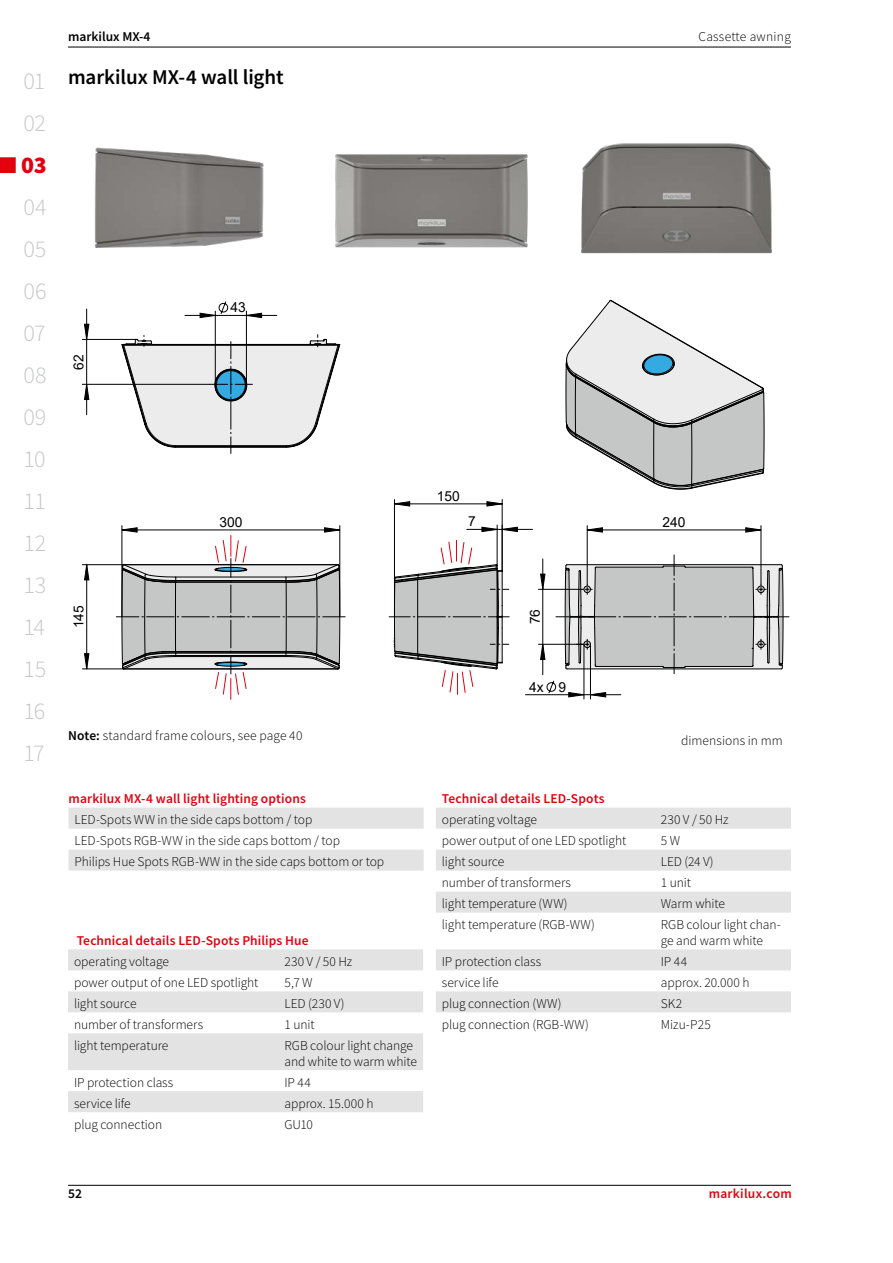
<style>
.page{position:relative;width:893px;height:1263px;background:#fff}
.page>*{position:absolute;margin:0;border:0;box-sizing:border-box;transform-origin:0 0}
.t1{font:300 24px/42px "Source Sans Pro";color:#c5c6c6}
.t2{font:900 24px "Source Sans Pro";color:#e3000f}
.t3{font:600 21px "Source Sans Pro";letter-spacing:-.005em;color:#000}
.t4{font:13.8px "Arial";color:#000}
.t5{font:300 13.5px/21px "Source Sans Pro";letter-spacing:-.005em;color:#000}
.t6{font:600 13.5px "Source Sans Pro";letter-spacing:.01em;color:#e3000f}
.t7{font:600 13.5px "Source Sans Pro";color:#000}
.t8{font:300 13.5px "Source Sans Pro";letter-spacing:.02em;color:#000}
.s1{font-weight:600}
</style>
<div class="page">
<div style="left:0;top:157px;width:16px;height:16px;background:#e3000f"></div>
<hr style="left:68px;top:1185px;width:723px;height:1px;background:#000">
<hr style="left:68px;top:47px;width:723px;height:1px;background:#000">
<hr style="left:525px;top:694px;width:59px;height:1px;background:#000">
<hr style="left:502px;top:529px;width:31px;height:1px;background:#000">
<hr style="left:86px;top:309px;width:1px;height:30px;background:#000">
<hr style="left:246px;top:315px;width:31px;height:1px;background:#000">
<hr style="left:185px;top:315px;width:30px;height:1px;background:#000">
<hr style="left:246px;top:311px;width:1px;height:74px;background:#000">
<hr style="left:215px;top:311px;width:1px;height:74px;background:#000">
<svg style="left:540px;top:299px;width:249px;height:401px"></svg>
<svg style="left:200px;top:301px;width:62px;height:17px"></svg>
<svg style="left:69px;top:324px;width:449px;height:547px"></svg>
<svg style="left:436px;top:808px;width:355px;height:204px"></svg>
<svg style="left:68px;top:949px;width:355px;height:163px;fill:#e3e3e3"></svg>
<img style="left:94px;top:147px;width:170px;height:101px">
<img style="left:335px;top:154px;width:193px;height:94px">
<img style="left:581px;top:143px;width:191px;height:111px">
<h1 class="t1" style="left:23px;top:60px;width:24px">01<br>02</h1>
<h1 class="t2" style="left:21px;top:148px;width:27px">03</h1>
<h1 class="t1" style="left:23px;top:186px;width:25px;text-align:justify">04<br>05<br>06<br>07<br>08<br>09<br>10<br>11<br>12<br>13<br>14<br>15<br>16<br>17</h1>
<p class="t7" style="left:68px;top:28px;width:84px">markilux MX-4</p>
<p class="t8" style="left:698px;top:28px;width:94px">Cassette awning</p>
<h2 class="t3" style="left:68px;top:63px;width:217px">markilux MX-4 wall light</h2>
<p class="t4" style="left:69px;top:369px;width:17px;rotate:-90deg">62</p>
<p class="t4" style="left:231px;top:298px;width:17px">43</p>
<p class="t4" style="left:219px;top:512px;width:25px">300</p>
<p class="t4" style="left:437px;top:486px;width:25px">150</p>
<p class="t4" style="left:468px;top:512px;width:9px">7</p>
<p class="t4" style="left:663px;top:512px;width:25px">240</p>
<p class="t4" style="left:69px;top:628px;width:25px;rotate:-90deg">145</p>
<p class="t5" style="left:68px;top:725px;width:236px"><span class="s1">Note:</span> standard frame colours, see page 40</p>
<p class="t6" style="left:69px;top:790px;width:239px">markilux MX-4 wall light lighting options</p>
<p class="t5" style="left:75px;top:809px;width:311px">LED-Spots WW in the side caps bottom / top<br>LED-Spots RGB-WW in the side caps bottom / top<br>Philips Hue Spots RGB-WW in the side caps bottom or top</p>
<p class="t6" style="left:77px;top:932px;width:233px">Technical details LED-Spots Philips Hue</p>
<p class="t5" style="left:74px;top:951px;width:97px">operating voltage</p>
<p class="t5" style="left:285px;top:951px;width:69px">230 V / 50 Hz</p>
<p class="t5" style="left:74px;top:972px;width:186px">power output of one LED spotlight</p>
<p class="t5" style="left:285px;top:972px;width:30px">5,7 W</p>
<p class="t5" style="left:74px;top:993px;width:64px">light source</p>
<p class="t5" style="left:285px;top:993px;width:62px">LED (230 V)</p>
<p class="t5" style="left:74px;top:1014px;width:131px">number of transformers</p>
<p class="t5" style="left:285px;top:1014px;width:32px">1 unit</p>
<p class="t5" style="left:74px;top:1035px;width:96px">light temperature</p>
<p class="t5" style="left:285px;top:1038px;width:134px;line-height:15.8px">RGB colour light change and white to warm white</p>
<p class="t5" style="left:74px;top:1072px;width:101px">IP protection class</p>
<p class="t5" style="left:285px;top:1072px;width:28px">IP 44</p>
<p class="t5" style="left:74px;top:1093px;width:58px">service life</p>
<p class="t5" style="left:285px;top:1093px;width:90px">approx. 15.000 h</p>
<p class="t5" style="left:74px;top:1114px;width:90px">plug connection</p>
<p class="t5" style="left:285px;top:1114px;width:30px">GU10</p>
<p class="t4" style="left:525px;top:624px;width:17px;rotate:-90deg">76</p>
<p class="t4" style="left:529px;top:677px;width:38px">4x 9</p>
<p class="t5" style="left:681px;top:730px;width:103px">dimensions in mm</p>
<p class="t6" style="left:442px;top:790px;width:164px">Technical details LED-Spots</p>
<p class="t5" style="left:442px;top:809px;width:97px">operating voltage</p>
<p class="t5" style="left:661px;top:809px;width:69px">230 V / 50 Hz</p>
<p class="t5" style="left:442px;top:830px;width:186px">power output of one LED spotlight</p>
<p class="t5" style="left:661px;top:830px;width:21px">5 W</p>
<p class="t5" style="left:442px;top:851px;width:64px">light source</p>
<p class="t5" style="left:661px;top:851px;width:54px">LED (24 V)</p>
<p class="t5" style="left:442px;top:872px;width:131px">number of transformers</p>
<p class="t5" style="left:661px;top:872px;width:32px">1 unit</p>
<p class="t5" style="left:442px;top:893px;width:127px">light temperature (WW)</p>
<p class="t5" style="left:661px;top:893px;width:66px">Warm white</p>
<p class="t5" style="left:442px;top:914px;width:155px">light temperature (RGB-WW)</p>
<p class="t5" style="left:661px;top:917px;width:121px;line-height:15.8px">RGB colour light chan&shy;ge and warm white</p>
<p class="t5" style="left:442px;top:951px;width:101px">IP protection class</p>
<p class="t5" style="left:661px;top:951px;width:28px">IP 44</p>
<p class="t5" style="left:442px;top:972px;width:58px">service life</p>
<p class="t5" style="left:661px;top:972px;width:90px">approx. 20.000 h</p>
<p class="t5" style="left:442px;top:993px;width:121px">plug connection (WW)</p>
<p class="t5" style="left:661px;top:993px;width:23px">SK2</p>
<p class="t5" style="left:442px;top:1014px;width:148px">plug connection (RGB-WW)</p>
<p class="t5" style="left:661px;top:1014px;width:51px">Mizu-P25</p>
<p class="t7" style="left:68px;top:1185px;width:15px">52</p>
<p class="t6" style="left:709px;top:1185px;width:85px">markilux.com</p>
</div>
